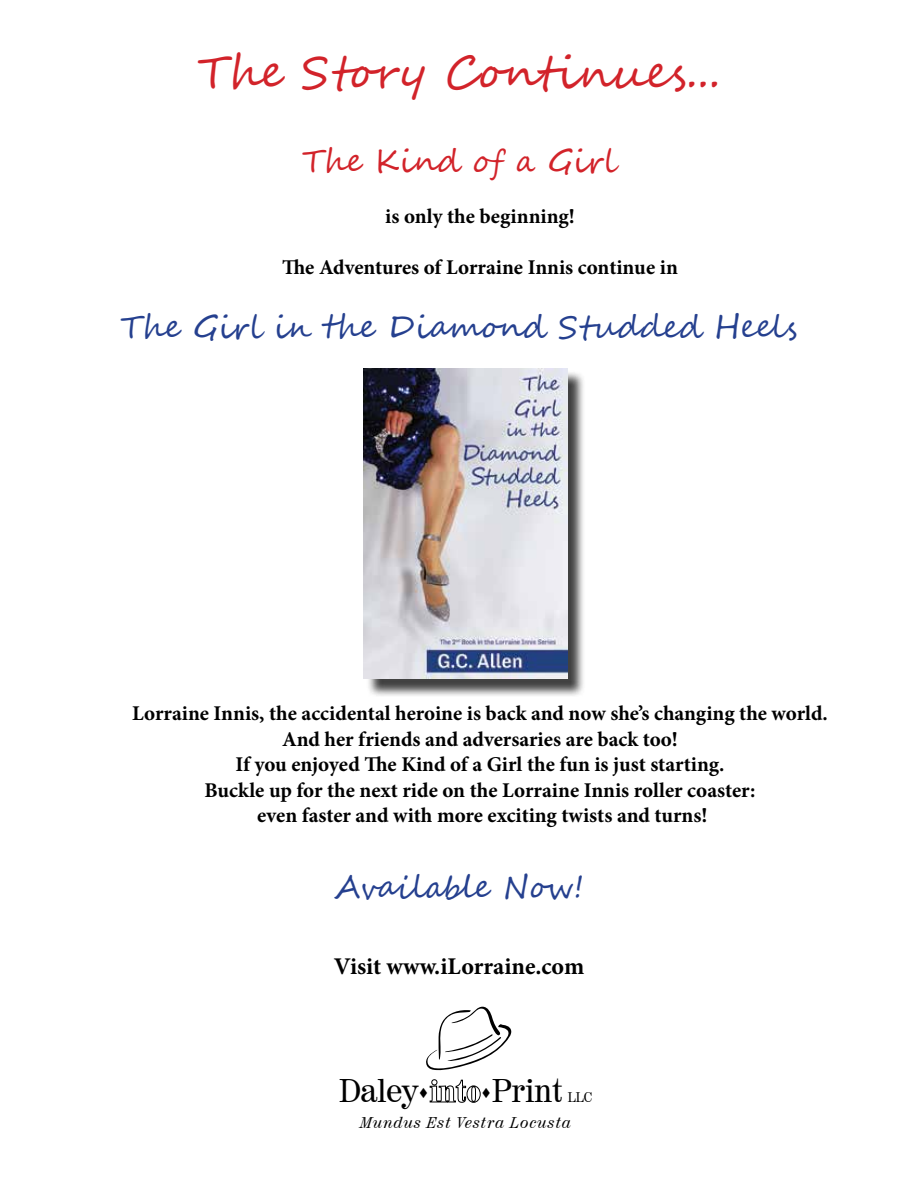
<style>
.page{position:relative;width:918px;height:1188px;background:#fff}
.page>*{position:absolute;margin:0;border:0;box-sizing:border-box;transform-origin:0 0}
.t1{font:45px "Segoe Script";color:#d2232a}
.t2{font:32.7px "Century 725 BT";letter-spacing:-.01em;color:#000}
.t3{font:31.5px "Segoe Script";color:#25408f}
.t4{font:31.5px "Segoe Script";color:#d2232a}
.t5{font:31.5px "Segoe Script";letter-spacing:-.02em;color:#25408f}
.t6{font:700 24px "Minion Pro";color:#000}
.t7{font:700 21px/25.5px "Minion Pro";color:#000;text-align:center}
.t8{font:italic 15.45px "Century 725 BT";letter-spacing:.05em;color:#000}
.t9{font:13.95px "Century 725 BT";color:#000}
</style>
<div class="page">
<svg style="left:430px;top:1079px;width:51px;height:24px"></svg>
<svg style="left:426px;top:1007px;width:86px;height:63px"></svg>
<div style="left:366px;top:371px;width:220px;height:326px;background:#000;opacity:.75"></div>
<img style="left:364px;top:368px;width:203px;height:311px">
<h1 class="t1" style="left:198px;top:35px;width:524px">The Story Continues...</h1>
<h3 class="t4" style="left:302px;top:136px;width:317px">The Kind of a Girl</h3>
<p class="t7" style="left:385px;top:204px;width:191px">is only the beginning!</p>
<p class="t7" style="left:282px;top:255px;width:397px">The Adventures of Lorraine Innis continue in</p>
<h3 class="t3" style="left:121px;top:301px;width:678px">The Girl in the Diamond Studded Heels</h3>
<p class="t7" style="left:132px;top:701px;width:697px">Lorraine Innis, the accidental heroine is back and now she’s changing the world.<br>And her friends and adversaries are back too!<br>If you enjoyed The Kind of a Girl the fun is just starting.<br>Buckle up for the next ride on the Lorraine Innis roller coaster:<br>even faster and with more exciting twists and turns!</p>
<h3 class="t5" style="left:334px;top:861px;width:251px">Available Now!</h3>
<p class="t6" style="left:334px;top:950px;width:252px">Visit www.iLorraine.com</p>
<h2 class="t2" style="left:338px;top:1070px;width:92px">Daley▲</h2>
<h2 class="t2" style="left:481px;top:1070px;width:84px">▲Print</h2>
<p class="t9" style="left:568px;top:1088px;width:26px">LLC</p>
<p class="t8" style="left:360px;top:1113px;width:213px">Mundus Est Vestra Locusta</p>
</div>
